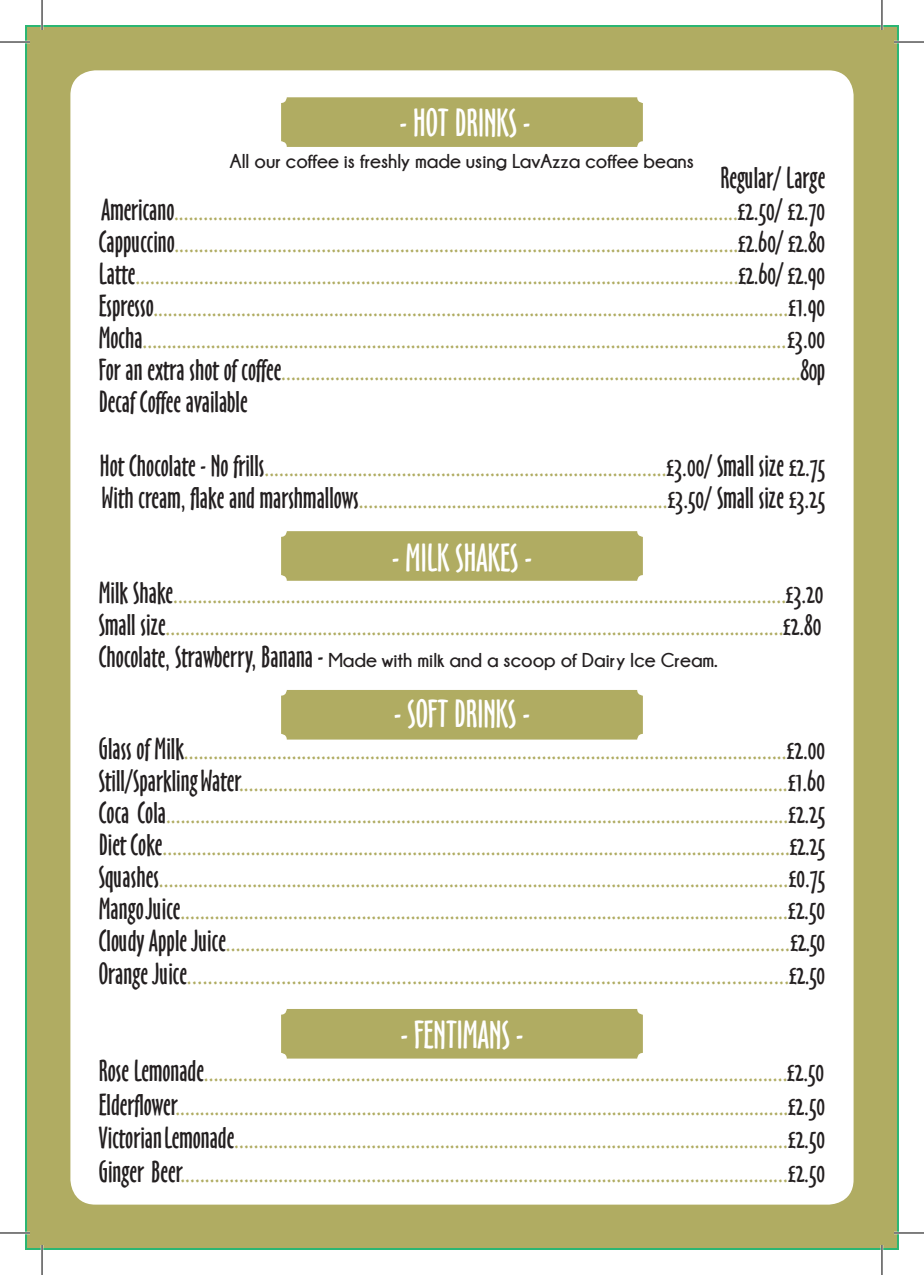
<style>
.page{position:relative;width:924px;height:1275px;background:#fff}
.page>*{position:absolute;margin:0;border:0;box-sizing:border-box;transform-origin:0 0}
.t1{font:36px "Oz Handicraft BT";color:#fff}
.t2{font:28px "Oz Handicraft BT";color:#b0ac62}
.t3{font:28px "Oz Handicraft BT";color:#231f20}
.t4{font:700 20px "Champagne&Limousines";color:#231f20}
.s1{color:#231f20}
.s2{font-family:"Oz Handicraft BT";font-weight:400;font-size:28px}
</style>
<div class="page">
<div style="left:25px;top:25px;width:873px;height:1225px;background:#b0ac62;border:2px solid #2bb673"></div>
<div style="left:71px;top:71px;width:781px;height:1132px;background:#fff;border-radius:24px"></div>
<div style="left:281px;top:690px;width:361px;height:49px;background:#b0ac62;border-radius:6px"></div>
<div style="left:281px;top:531px;width:361px;height:50px;background:#b0ac62;border-radius:6px"></div>
<div style="left:281px;top:97px;width:361px;height:50px;background:#b0ac62;border-radius:6px"></div>
<div style="left:281px;top:1009px;width:361px;height:49px;background:#b0ac62;border-radius:6px"></div>
<hr style="left:0;top:41px;width:30px;height:2px;background:#fff">
<hr style="left:893px;top:41px;width:30px;height:2px;background:#fff">
<hr style="left:0;top:1231px;width:30px;height:3px;background:#fff">
<hr style="left:893px;top:1231px;width:30px;height:3px;background:#fff">
<hr style="left:41px;top:0;width:2px;height:30px;background:#fff">
<hr style="left:41px;top:1245px;width:2px;height:30px;background:#fff">
<hr style="left:880px;top:0;width:2px;height:30px;background:#fff">
<hr style="left:880px;top:1245px;width:2px;height:30px;background:#fff">
<hr style="left:0;top:42px;width:30px;height:1px;background:#000">
<hr style="left:893px;top:42px;width:30px;height:1px;background:#000">
<hr style="left:0;top:1232px;width:30px;height:1px;background:#000">
<hr style="left:893px;top:1232px;width:30px;height:1px;background:#000">
<hr style="left:42px;top:0;width:1px;height:30px;background:#000">
<hr style="left:42px;top:1245px;width:1px;height:30px;background:#000">
<hr style="left:881px;top:0;width:1px;height:30px;background:#000">
<hr style="left:881px;top:1245px;width:1px;height:30px;background:#000">
<p class="t1" style="left:399px;top:102px;width:132px">- HOT DRINKS -</p>
<p class="t4" style="left:230px;top:150px;width:465px">All our coffee is freshly made using LavAzza coffee beans</p>
<p class="t3" style="left:720px;top:162px;width:106px">Regular/ Large</p>
<p class="t2" style="left:101px;top:194px;width:725px"><span class="s1">Americano</span>...................................................................................................................<span class="s1">£2.50/ £2.70</span></p>
<p class="t2" style="left:99px;top:226px;width:727px"><span class="s1">Cappuccino</span>...................................................................................................................<span class="s1">£2.60/ £2.80</span></p>
<p class="t2" style="left:99px;top:258px;width:727px"><span class="s1">Latte</span>...........................................................................................................................<span class="s1">£2.60/ £2.90</span></p>
<p class="t2" style="left:99px;top:290px;width:727px"><span class="s1">Espresso</span>..................................................................................................................................<span class="s1">£1.90</span></p>
<p class="t2" style="left:99px;top:322px;width:727px"><span class="s1">Mocha</span>....................................................................................................................................<span class="s1">£3.00</span></p>
<p class="t2" style="left:99px;top:354px;width:727px"><span class="s1">For an extra shot of coffee</span>..........................................................................................................<span class="s1">80p</span></p>
<p class="t3" style="left:99px;top:386px;width:150px">Decaf Coffee available</p>
<p class="t2" style="left:100px;top:450px;width:726px"><span class="s1">Hot Chocolate - No frills</span>..................................................................................<span class="s1">£3.00/ Small size £2.75</span></p>
<p class="t2" style="left:102px;top:482px;width:724px"><span class="s1">With cream, flake and marshmallows</span>...............................................................<span class="s1">£3.50/ Small size £3.25</span></p>
<p class="t1" style="left:392px;top:537px;width:141px">- MILK SHAKES -</p>
<p class="t2" style="left:99px;top:577px;width:725px"><span class="s1">Milk Shake</span>.............................................................................................................................<span class="s1">£3.20</span></p>
<p class="t2" style="left:99px;top:609px;width:724px"><span class="s1">Small size</span>..............................................................................................................................<span class="s1">£2.80</span></p>
<p class="t4" style="left:99px;top:649px;width:620px"><span class="s2">Chocolate, Strawberry, Banana -</span> Made with milk and a scoop of Dairy Ice Cream.</p>
<p class="t1" style="left:394px;top:692px;width:137px">- SOFT DRINKS -</p>
<p class="t2" style="left:99px;top:732px;width:727px"><span class="s1">Glass of Milk</span>...........................................................................................................................<span class="s1">£2.00</span></p>
<p class="t2" style="left:99px;top:764px;width:727px"><span class="s1">Still/Sparkling Water</span>................................................................................................................<span class="s1">£1.60</span></p>
<p class="t2" style="left:99px;top:796px;width:727px"><span class="s1">Coca Cola</span>...............................................................................................................................<span class="s1">£2.25</span></p>
<p class="t2" style="left:99px;top:828px;width:727px"><span class="s1">Diet Coke</span>................................................................................................................................<span class="s1">£2.25</span></p>
<p class="t2" style="left:99px;top:860px;width:727px"><span class="s1">Squashes</span>................................................................................................................................<span class="s1">£0.75</span></p>
<p class="t2" style="left:99px;top:892px;width:727px"><span class="s1">Mango Juice</span>............................................................................................................................<span class="s1">£2.50</span></p>
<p class="t2" style="left:99px;top:924px;width:727px"><span class="s1">Cloudy Apple Juice</span>...................................................................................................................<span class="s1">£2.50</span></p>
<p class="t2" style="left:99px;top:958px;width:727px"><span class="s1">Orange Juice</span>...................................................................................................................<span class="s1">£2.50</span></p>
<p class="t1" style="left:400px;top:1013px;width:124px">- FENTIMANS -</p>
<p class="t2" style="left:99px;top:1054px;width:726px"><span class="s1">Rose Lemonade</span>.......................................................................................................................<span class="s1">£2.50</span></p>
<p class="t2" style="left:99px;top:1088px;width:727px"><span class="s1">Elderflower</span>.............................................................................................................................<span class="s1">£2.50</span></p>
<p class="t2" style="left:99px;top:1122px;width:727px"><span class="s1">Victorian Lemonade</span>.................................................................................................................<span class="s1">£2.50</span></p>
<p class="t2" style="left:99px;top:1155px;width:727px"><span class="s1">Ginger Beer</span>............................................................................................................................<span class="s1">£2.50</span></p>
</div>
